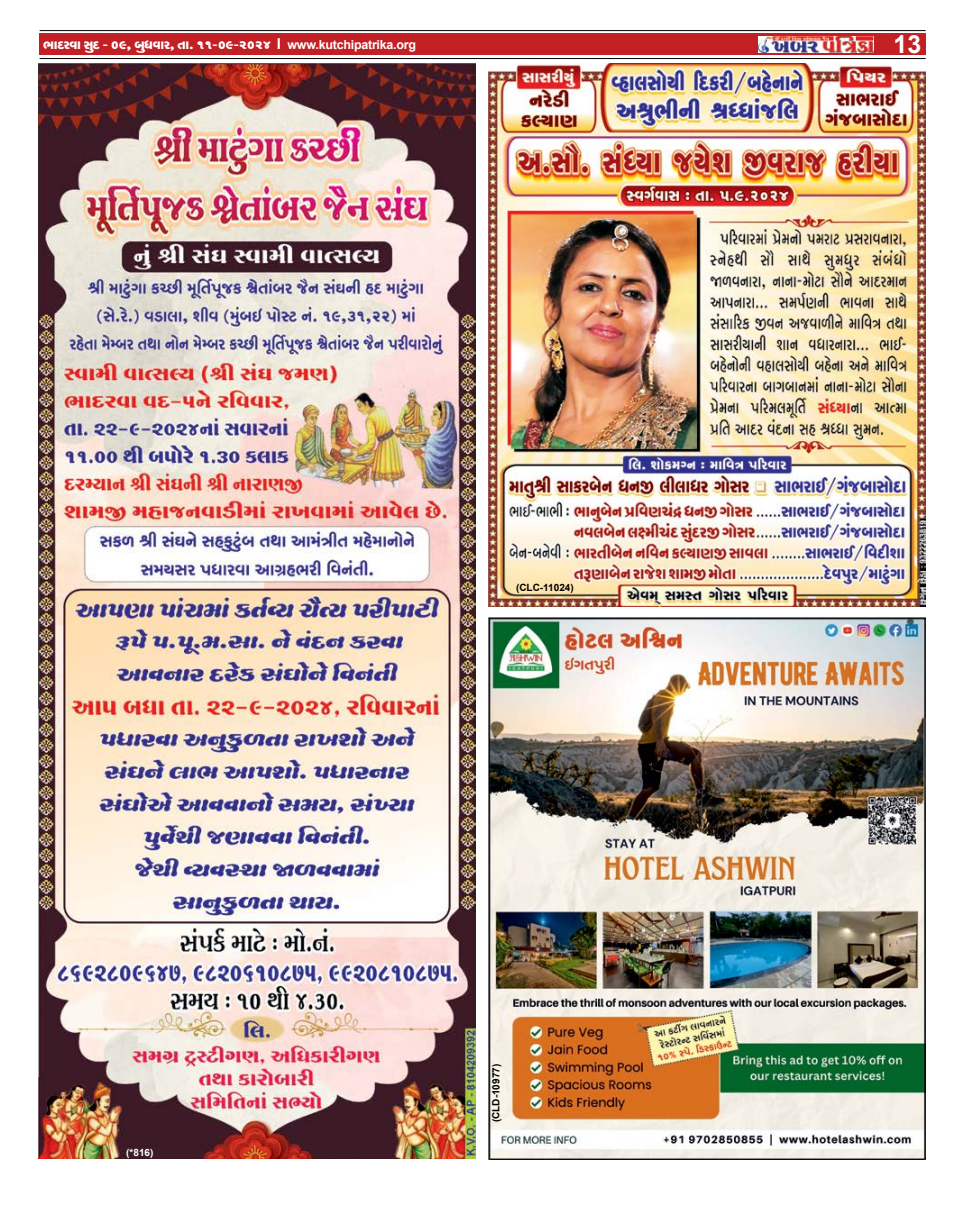
<style>
.page{position:relative;width:964px;height:1205px;background:#fff}
.page>*{position:absolute;margin:0;border:0;box-sizing:border-box;transform-origin:0 0}
.t1{font:700 25px "Arial";color:#fff}
.t2{font:15px "SHREE GUJ7";letter-spacing:-.02em;color:#fff}
.t3{font:700 10px "Arial";color:#000}
.t4{font:700 10px "Arial";color:#fff}
.s1{font-family:"Arial";font-weight:700}
.s2{font-family:"Arial";font-weight:700;font-size:12.5px}
</style>
<div class="page">
<hr style="left:40px;top:58px;width:885px;height:1px;background:#000">
<div style="left:40px;top:34px;width:713px;height:21px;background:#c22025"></div>
<hr style="left:40px;top:30px;width:885px;height:1px;background:#000">
<div style="left:753px;top:34px;width:172px;height:21px;background:#c22025"></div>
<img style="left:758px;top:36px;width:116px;height:17px">
<img style="left:488px;top:617px;width:437px;height:542px">
<img style="left:39px;top:64px;width:437px;height:1095px">
<img style="left:488px;top:64px;width:437px;height:542px">
<p class="t2" style="left:43px;top:38px;width:374px">cpv$fhp kyv$ - 09, by^hpf, sp. 11-09-2024 <span class="s1">I</span> <span class="s2">www.kutchipatrika.org</span></p>
<h1 class="t1" style="left:893px;top:26px;width:29px">13</h1>
<p class="t4" style="left:126px;top:1145px;width:29px">(*816)</p>
<p class="t3" style="left:516px;top:580px;width:59px">(CLC-11024)</p>
<p class="t3" style="left:489px;top:1122px;width:60px;rotate:-90deg">(CLD-10977)</p>
</div>
